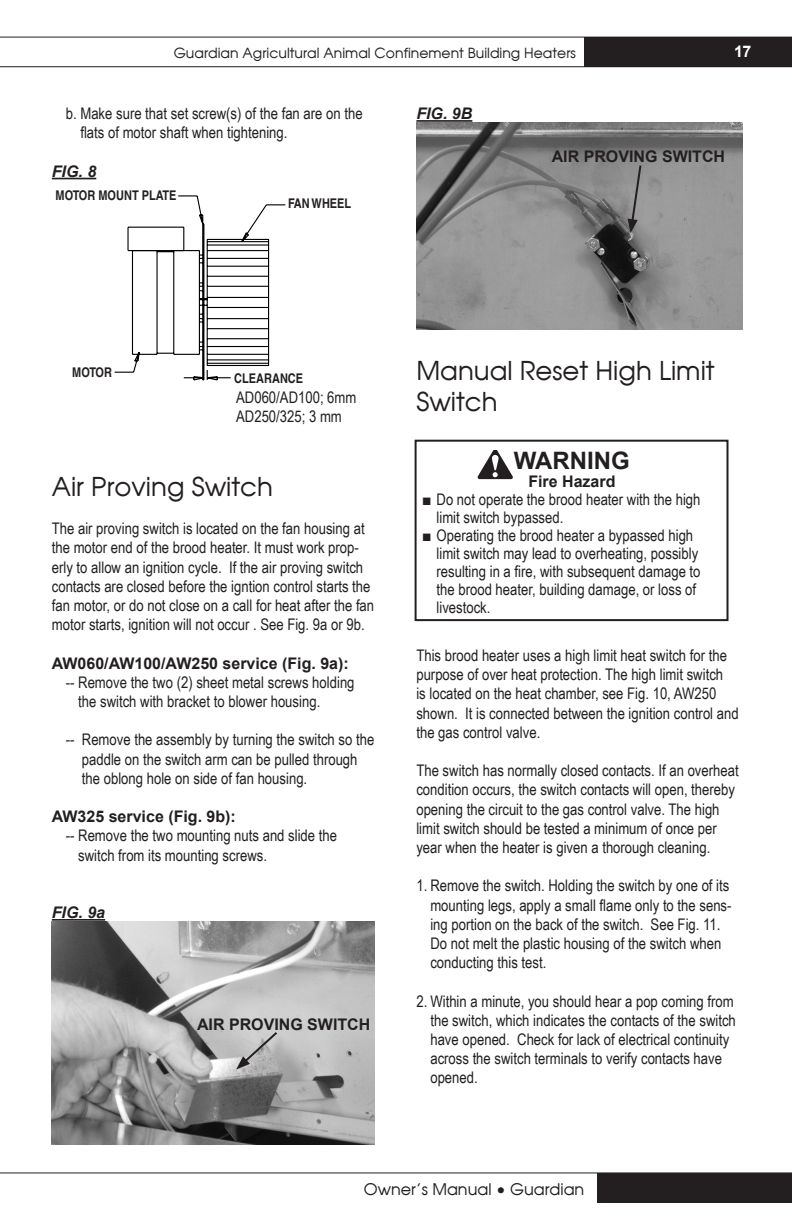
<style>
.page{position:relative;width:792px;height:1224px;background:#fff}
.page>*{position:absolute;margin:0;border:0;box-sizing:border-box;transform-origin:0 0}
.Attention_Header{font:26px/31.2px "Moderne";color:#231f20}
.t1{font:700 24px "Arial";color:#231f20}
.BODY_for_INSIDE_PAGE{font:16px/19.2px "Arial Narrow";color:#231f20}
.BODY_for_INSIDE_PAGE-2{font:700 16px "Arial";color:#231f20}
.t2{font:16px "Moderne";color:#231f20}
.BODY_for_INSIDE_PAGE-3{font:italic 700 16px "Arial";color:#231f20}
.t3{font:700 16px "Arial";color:#fff}
.t4{font:14px "Moderne";color:#231f20}
.t5{font:700 13.4px "Helvetica";color:#231f20;scale:.82 1}
</style>
<div class="page">
<div style="left:585px;top:37px;width:207px;height:30px;background:#231f20"></div>
<div style="left:597px;top:1173px;width:195px;height:30px;background:#231f20"></div>
<hr style="left:0;top:37px;width:792px;height:1px;background:#231f20">
<hr style="left:0;top:66px;width:792px;height:1px;background:#231f20">
<hr style="left:0;top:1172px;width:792px;height:1px;background:#231f20">
<hr style="left:52px;top:178px;width:44px;height:1px;background:#231f20">
<hr style="left:52px;top:919px;width:53px;height:2px;background:#231f20">
<svg style="left:114px;top:195px;width:172px;height:186px"></svg>
<img style="left:52px;top:921px;width:322px;height:223px">
<svg style="left:236px;top:1030px;width:43px;height:40px;background:#b1b1b1"></svg>
<hr style="left:416px;top:120px;width:56px;height:2px;background:#231f20">
<img style="left:416px;top:122px;width:327px;height:208px">
<svg style="left:628px;top:163px;width:15px;height:70px"></svg>
<div style="left:415px;top:440px;width:314px;height:181px;border:2px solid #231f20"></div>
<svg style="left:478px;top:450px;width:35px;height:29px"></svg>
<p class="t4" style="left:174px;top:44px;width:404px">Guardian Agricultural Animal Confinement Building Heaters</p>
<p class="t3" style="left:734px;top:40px;width:19px">17</p>
<p class="BODY_for_INSIDE_PAGE" style="left:80px;top:103px;width:284px;text-indent:-15px">b. Make sure that set screw(s) of the fan are on the flats of motor shaft when tightening.</p>
<p class="BODY_for_INSIDE_PAGE-3" style="left:52px;top:161px;width:46px">FIG. 8</p>
<p class="t5" style="left:56px;top:187px;width:149px">MOTOR MOUNT PLATE</p>
<p class="t5" style="left:288px;top:195px;width:78px">FAN WHEEL</p>
<p class="BODY_for_INSIDE_PAGE-3" style="left:416px;top:103px;width:58px">FIG. 9B</p>
<p class="BODY_for_INSIDE_PAGE-2" style="left:552px;top:145px;width:175px">AIR PROVING SWITCH</p>
<p class="t5" style="left:72px;top:364px;width:50px">MOTOR</p>
<p class="t5" style="left:234px;top:370px;width:86px">CLEARANCE</p>
<p class="BODY_for_INSIDE_PAGE" style="left:236px;top:387px;width:122px">AD060/AD100; 6mm</p>
<p class="BODY_for_INSIDE_PAGE" style="left:236px;top:406px;width:107px">AD250/325; 3 mm</p>
<p class="Attention_Header" style="left:416px;top:355px;width:300px">Manual Reset High Limit<br>Switch</p>
<p class="Attention_Header" style="left:52px;top:470px;width:223px">Air Proving Switch</p>
<p class="BODY_for_INSIDE_PAGE" style="left:52px;top:518px;width:314px">The air proving switch is located on the fan housing at</p>
<p class="BODY_for_INSIDE_PAGE" style="left:52px;top:538px;width:313px">the motor end of the brood heater. It must work prop&shy;erly to allow an ignition cycle. If the air proving switch</p>
<p class="BODY_for_INSIDE_PAGE" style="left:52px;top:576px;width:320px">contacts are closed before the igntion control starts the</p>
<p class="BODY_for_INSIDE_PAGE" style="left:52px;top:595px;width:324px">fan motor, or do not close on a call for heat after the fan</p>
<p class="BODY_for_INSIDE_PAGE" style="left:52px;top:614px;width:314px">motor starts, ignition will not occur . See Fig. 9a or 9b.</p>
<p class="BODY_for_INSIDE_PAGE-2" style="left:52px;top:652px;width:299px">AW060/AW100/AW250 service (Fig. 9a):</p>
<p class="BODY_for_INSIDE_PAGE" style="left:78px;top:672px;width:278px;text-indent:-12px">-- Remove the two (2) sheet metal screws holding the switch with bracket to blower housing.</p>
<p class="BODY_for_INSIDE_PAGE" style="left:82px;top:730px;width:294px;text-indent:-16px">-- Remove the assembly by turning the switch so the paddle on the switch arm can be pulled through the oblong hole on side of fan housing.</p>
<p class="BODY_for_INSIDE_PAGE-2" style="left:52px;top:805px;width:186px">AW325 service (Fig. 9b):</p>
<p class="BODY_for_INSIDE_PAGE" style="left:78px;top:826px;width:260px;text-indent:-12px">-- Remove the two mounting nuts and slide the switch from its mounting screws.</p>
<p class="BODY_for_INSIDE_PAGE-3" style="left:52px;top:902px;width:55px">FIG. 9a</p>
<p class="BODY_for_INSIDE_PAGE-2" style="left:197px;top:1013px;width:175px">AIR PROVING SWITCH</p>
<p class="t1" style="left:514px;top:443px;width:117px">WARNING</p>
<p class="BODY_for_INSIDE_PAGE-2" style="left:528px;top:470px;width:89px">Fire Hazard</p>
<p class="BODY_for_INSIDE_PAGE" style="left:437px;top:489px;width:266px;line-height:18px;text-indent:-13px">■ Do not operate the brood heater with the high limit switch bypassed.</p>
<p class="BODY_for_INSIDE_PAGE" style="left:437px;top:525px;width:266px;line-height:18px;text-indent:-13px">■ Operating the brood heater a bypassed high limit switch may lead to overheating, possibly resulting in a fire, with subsequent damage to the brood heater, building damage, or loss of livestock.</p>
<p class="BODY_for_INSIDE_PAGE" style="left:416px;top:645px;width:324px">This brood heater uses a high limit heat switch for the purpose of over heat protection. The high limit switch<br>is located on the heat chamber, see Fig. 10, AW250 shown. It is connected between the ignition control and the gas control valve.</p>
<p class="BODY_for_INSIDE_PAGE" style="left:416px;top:760px;width:324px">The switch has normally closed contacts. If an overheat condition occurs, the switch contacts will open, thereby opening the circuit to the gas control valve. The high limit switch should be tested a minimum of once per year when the heater is given a thorough cleaning.</p>
<p class="BODY_for_INSIDE_PAGE" style="left:430px;top:876px;width:303px;text-indent:-14px">1. Remove the switch. Holding the switch by one of its mounting legs, apply a small flame only to the sens&shy;ing portion on the back of the switch. See Fig. 11.<br>Do not melt the plastic housing of the switch when conducting this test.</p>
<p class="BODY_for_INSIDE_PAGE" style="left:430px;top:991px;width:307px;text-indent:-14px">2. Within a minute, you should hear a pop coming from the switch, which indicates the contacts of the switch have opened. Check for lack of electrical continuity across the switch terminals to verify contacts have opened.</p>
<p class="t2" style="left:364px;top:1179px;width:222px">Owner’s Manual • Guardian</p>
</div>
